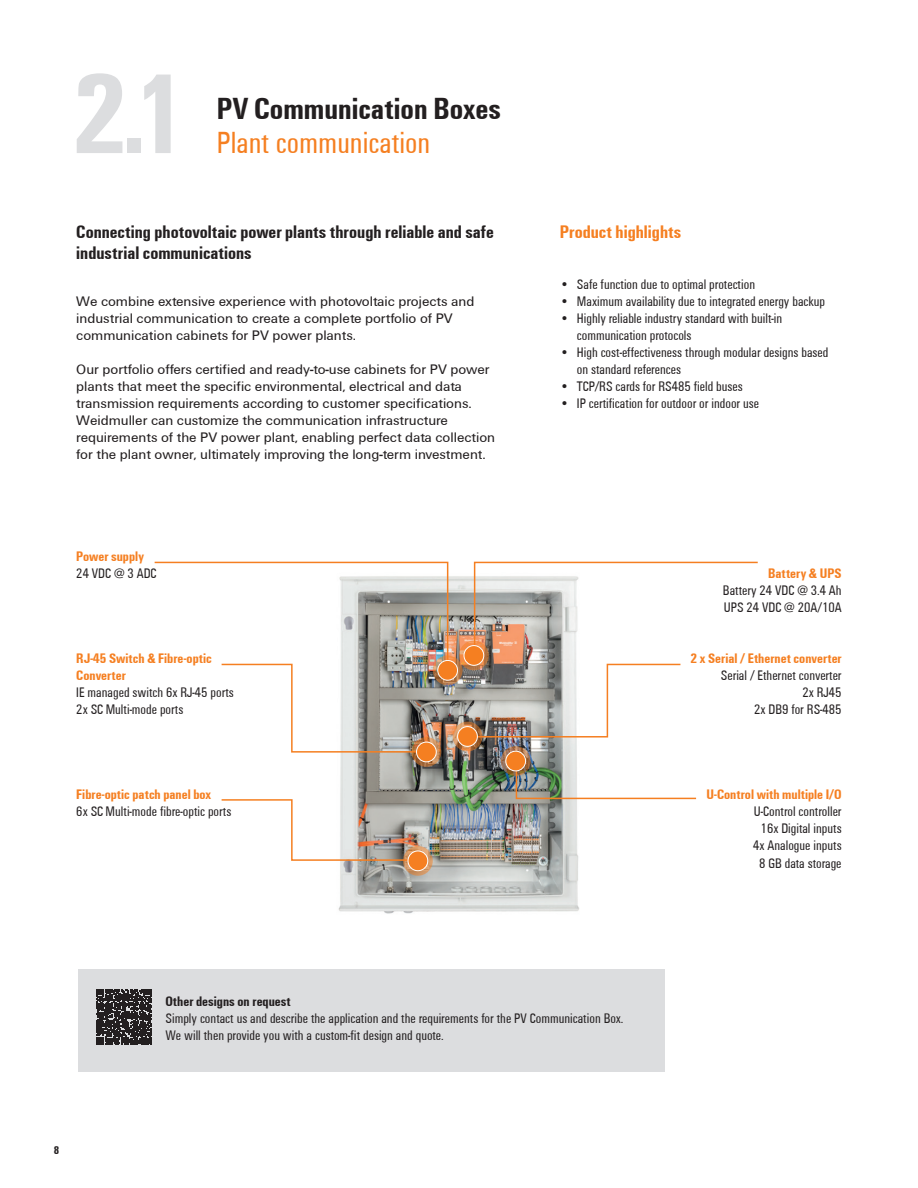
<style>
.page{position:relative;width:918px;height:1188px;background:#fff}
.page>*{position:absolute;margin:0;border:0;box-sizing:border-box;transform-origin:0 0}
.t1{font:700 117.75px "Weidmueller Condensed";color:#dcdddf}
.t2{font:700 31.5px "Weidmueller Condensed";color:#231f20}
.t3{font:31.5px "Weidmueller Condensed";color:#f57f21}
.t4{font:700 18.75px/21.3px "Weidmueller Condensed";color:#231f20}
.t5{font:700 18.75px "Weidmueller Condensed";color:#f57f21}
.t6{font:14.25px/17px "Weidmueller Condensed";color:#231f20}
.t7{font:14.25px/17px "Weidmueller";color:#231f20}
.t8{font:700 14.25px/17px "Weidmueller Condensed";color:#f57f21}
.t9{font:700 14.25px "Weidmueller Condensed";color:#231f20}
.t10{font:700 11.7px "Weidmueller Condensed";color:#231f20}
.s1{font-family:"Weidmueller"}
</style>
<div class="page">
<img style="left:338px;top:576px;width:241px;height:338px">
<svg style="left:515px;top:762px;width:182px;height:38px"></svg>
<svg style="left:154px;top:561px;width:295px;height:192px"></svg>
<svg style="left:466px;top:561px;width:292px;height:177px"></svg>
<svg style="left:221px;top:798px;width:198px;height:64px"></svg>
<svg style="left:433px;top:655px;width:30px;height:30px"></svg>
<div style="left:438px;top:660px;width:20px;height:20px;background:#f57f21;border-radius:50%"></div>
<div style="left:437px;top:660px;width:21px;height:21px;border:1px solid #fff;border-radius:50%"></div>
<svg style="left:412px;top:737px;width:29px;height:30px"></svg>
<div style="left:417px;top:742px;width:19px;height:20px;background:#f57f21;border-radius:50%"></div>
<div style="left:416px;top:742px;width:21px;height:20px;border:1px solid #fff;border-radius:50%"></div>
<svg style="left:453px;top:722px;width:29px;height:29px"></svg>
<div style="left:458px;top:727px;width:19px;height:19px;background:#f57f21;border-radius:50%"></div>
<div style="left:457px;top:726px;width:21px;height:21px;border:1px solid #fff;border-radius:50%"></div>
<svg style="left:501px;top:746px;width:30px;height:30px"></svg>
<div style="left:506px;top:751px;width:20px;height:20px;background:#f57f21;border-radius:50%"></div>
<div style="left:505px;top:751px;width:21px;height:20px;border:1px solid #fff;border-radius:50%"></div>
<svg style="left:403px;top:846px;width:30px;height:30px"></svg>
<div style="left:408px;top:851px;width:20px;height:20px;background:#f57f21;border-radius:50%"></div>
<div style="left:408px;top:851px;width:20px;height:20px;border:1px solid #fff;border-radius:50%"></div>
<svg style="left:459px;top:641px;width:30px;height:29px"></svg>
<div style="left:464px;top:646px;width:20px;height:19px;background:#f57f21;border-radius:50%"></div>
<div style="left:464px;top:645px;width:20px;height:21px;border:1px solid #fff;border-radius:50%"></div>
<div style="left:78px;top:969px;width:587px;height:102px;background:#dcdddf"></div>
<svg style="left:96px;top:989px;width:56px;height:56px;background:#3e3a3c"></svg>
<h1 class="t1" style="left:72px;top:44px;width:116px">2.1</h1>
<h2 class="t2" style="left:217px;top:90px;width:286px">PV Communication Boxes</h2>
<h2 class="t3" style="left:217px;top:124px;width:215px">Plant communication</h2>
<h3 class="t4" style="left:76px;top:221px;width:419px">Connecting photovoltaic power plants through reliable and safe industrial communications</h3>
<p class="t7" style="left:76px;top:293px;width:400px">We combine extensive experience with photovoltaic projects and industrial communication to create a complete portfolio of PV communication cabinets for PV power plants.</p>
<p class="t7" style="left:76px;top:361px;width:420px">Our portfolio offers certified and ready-to-use cabinets for PV power plants that meet the specific environmental, electrical and data transmission requirements according to customer specifications.<br>Weidmuller can customize the communication infrastructure requirements of the PV power plant, enabling perfect data collection for the plant owner, ultimately improving the long-term investment.</p>
<h3 class="t5" style="left:560px;top:221px;width:123px">Product highlights</h3>
<p class="t6" style="left:560px;top:276px;width:197px"><span class="s1">•</span> Safe function due to optimal protection</p>
<p class="t6" style="left:560px;top:293px;width:267px"><span class="s1">•</span> Maximum availability due to integrated energy backup</p>
<p class="t6" style="left:577px;top:310px;width:207px;text-indent:-17px"><span class="s1">•</span> Highly reliable industry standard with built-in communication protocols</p>
<p class="t6" style="left:577px;top:344px;width:253px;text-indent:-17px"><span class="s1">•</span> High cost-effectiveness through modular designs based on standard references</p>
<p class="t6" style="left:560px;top:378px;width:184px"><span class="s1">•</span> TCP/RS cards for RS485 field buses</p>
<p class="t6" style="left:560px;top:395px;width:201px"><span class="s1">•</span> IP certification for outdoor or indoor use</p>
<p class="t8" style="left:76px;top:548px;width:69px">Power supply</p>
<p class="t6" style="left:76px;top:565px;width:82px">24 VDC @ 3 ADC</p>
<p class="t8" style="left:768px;top:565px;width:75px">Battery &amp; UPS</p>
<p class="t6" style="left:723px;top:582px;width:120px">Battery 24 VDC @ 3.4 Ah<br>UPS 24 VDC @ 20A/10A</p>
<p class="t8" style="left:76px;top:650px;width:137px">RJ-45 Switch &amp; Fibre-optic<br>Converter</p>
<p class="t6" style="left:76px;top:684px;width:159px">IE managed switch 6x RJ-45 ports<br>2x SC Multi-mode ports</p>
<p class="t8" style="left:76px;top:786px;width:136px">Fibre-optic patch panel box</p>
<p class="t6" style="left:76px;top:803px;width:157px">6x SC Multi-mode fibre-optic ports</p>
<p class="t8" style="left:691px;top:650px;width:153px">2 x Serial / Ethernet converter</p>
<p class="t6" style="left:721px;top:667px;width:122px;text-align:right">Serial / Ethernet converter<br>2x RJ45<br>2x DB9 for RS-485</p>
<p class="t8" style="left:706px;top:786px;width:137px">U-Control with multiple I/O</p>
<p class="t6" style="left:753px;top:803px;width:90px;text-align:center">U-Control controller<br>16x Digital inputs<br>4x Analogue inputs<br>8 GB data storage</p>
<p class="t10" style="left:54px;top:1143px;width:7px">8</p>
<p class="t9" style="left:165px;top:992px;width:127px">Other designs on request</p>
<p class="t6" style="left:165px;top:1009px;width:459px">Simply contact us and describe the application and the requirements for the PV Communication Box.<br>We will then provide you with a custom-fit design and quote.</p>
</div>
